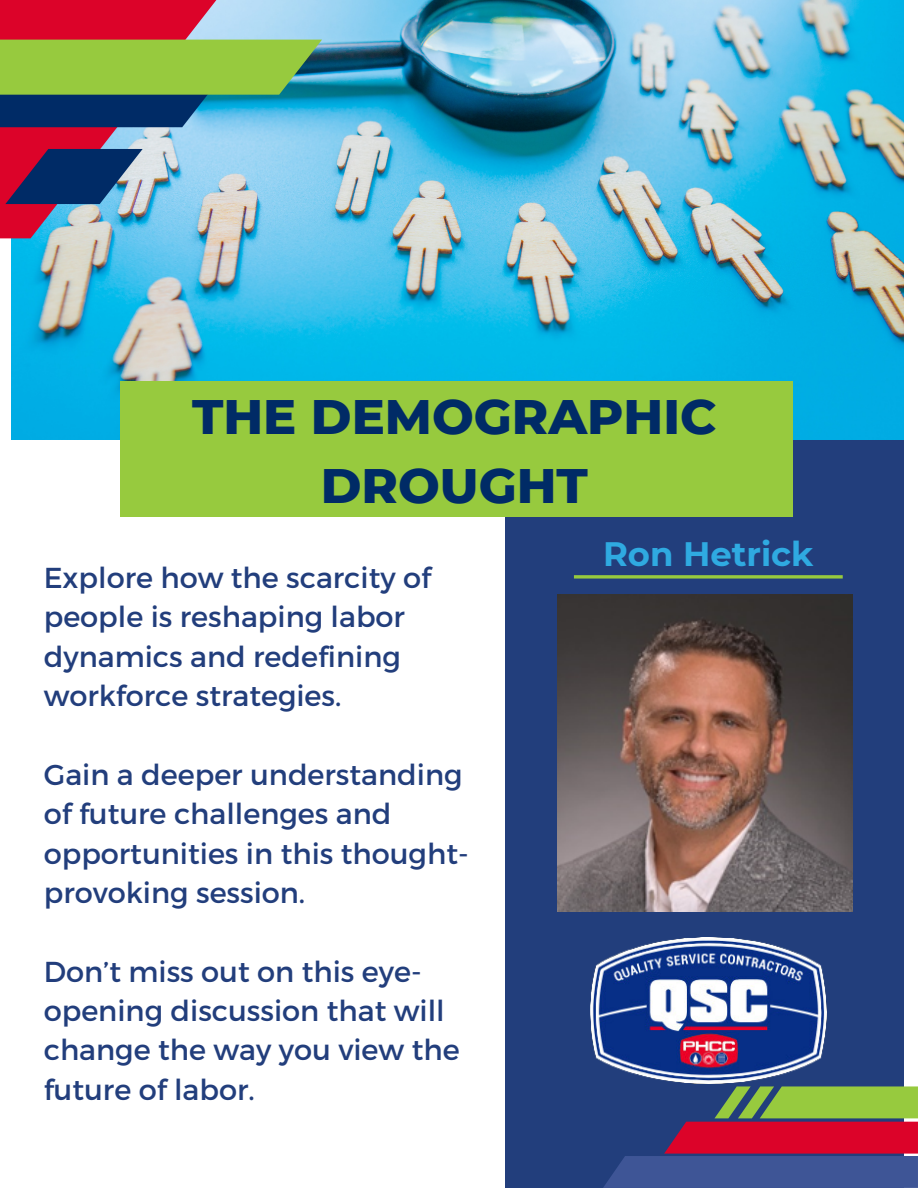
<style>
.page{position:relative;width:918px;height:1188px;background:#fff}
.page>*{position:absolute;margin:0;border:0;box-sizing:border-box;transform-origin:0 0}
.t1{font:800 49.35px/68.7px "Montserrat";color:#002b66;text-align:center}
.t2{font:700 33.9px "Montserrat";color:#2faae1}
.t3{font:28.8px/39.3px "Montserrat";color:#223e7c}
</style>
<div class="page">
<div style="left:505px;top:412px;width:399px;height:776px;background:#223e7c"></div>
<img style="left:12px;top:0;width:892px;height:439px">
<div style="left:120px;top:381px;width:672px;height:136px;background:#97ca3e"></div>
<svg style="left:574px;top:575px;width:269px;height:4px"></svg>
<svg style="left:603px;top:1086px;width:315px;height:102px"></svg>
<svg style="left:0;top:0;width:232px;height:238px;background:#b9738f"></svg>
<svg style="left:0;top:40px;width:322px;height:87px;background:#639f60"></svg>
<svg style="left:5px;top:149px;width:138px;height:55px;background:#3f3e6e"></svg>
<img style="left:590px;top:937px;width:237px;height:146px">
<img style="left:557px;top:594px;width:295px;height:317px">
<h2 class="t1" style="left:192px;top:382px;width:526px">THE DEMOGRAPHIC<br>DROUGHT</h2>
<p class="t2" style="left:603px;top:533px;width:212px">Ron Hetrick</p>
<p class="t3" style="left:44px;top:557px;width:389px">Explore how the scarcity of people is reshaping labor dynamics and redefining workforce strategies.</p>
<p class="t3" style="left:44px;top:754px;width:426px">Gain a deeper understanding of future challenges and opportunities in this thought&shy;provoking session.</p>
<p class="t3" style="left:44px;top:950px;width:417px">Don’t miss out on this eye&shy;opening discussion that will change the way you view the future of labor.</p>
</div>
